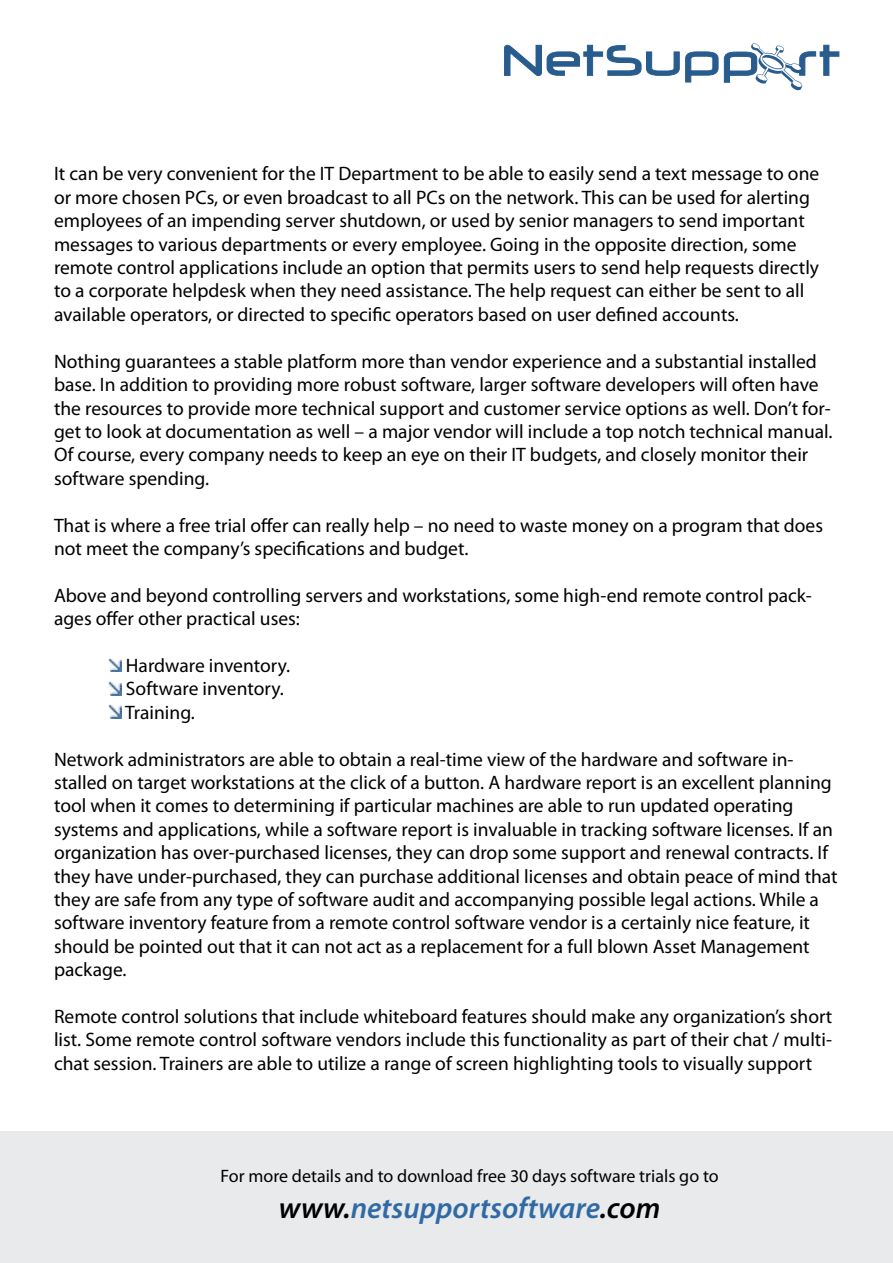
<style>
.page{position:relative;width:893px;height:1263px;background:#fff}
.page>*{position:absolute;margin:0;border:0;box-sizing:border-box;transform-origin:0 0}
.t1{font:italic 600 30px "Myriad Pro";color:#306aa5}
.t2{font:19.5px/23.4px "Myriad Pro";color:#000}
.t3{font:18px "Myriad Pro";color:#000}
.s1{color:#000}
</style>
<div class="page">
<div style="left:0;top:1131px;width:893px;height:132px;background:#e9eaeb"></div>
<img style="left:108px;top:658px;width:13px;height:14px">
<img style="left:108px;top:681px;width:13px;height:14px">
<img style="left:108px;top:705px;width:13px;height:14px">
<svg style="left:685px;top:52px;width:33px;height:30px"></svg>
<svg style="left:504px;top:45px;width:175px;height:31px"></svg>
<svg style="left:724px;top:43px;width:115px;height:47px"></svg>
<p class="t2" style="left:54px;top:162px;width:767px">It can be very convenient for the IT Department to be able to easily send a text message to one or more chosen PCs, or even broadcast to all PCs on the network. This can be used for alerting employees of an impending server shutdown, or used by senior managers to send important messages to various departments or every employee. Going in the opposite direction, some remote control applications include an option that permits users to send help requests directly to a corporate helpdesk when they need assistance. The help request can either be sent to all available operators, or directed to specific operators based on user defined accounts.</p>
<p class="t2" style="left:54px;top:349px;width:780px">Nothing guarantees a stable platform more than vendor experience and a substantial installed base. In addition to providing more robust software, larger software developers will often have the resources to provide more technical support and customer service options as well. Don’t for&shy;get to look at documentation as well – a major vendor will include a top notch technical manual.<br>Of course, every company needs to keep an eye on their IT budgets, and closely monitor their software spending.</p>
<p class="t2" style="left:54px;top:513px;width:771px">That is where a free trial offer can really help – no need to waste money on a program that does not meet the company’s specifications and budget.</p>
<p class="t2" style="left:54px;top:583px;width:759px">Above and beyond controlling servers and workstations, some high-end remote control pack&shy;ages offer other practical uses:</p>
<p class="t2" style="left:126px;top:653px;width:166px">Hardware inventory.</p>
<p class="t2" style="left:126px;top:677px;width:159px">Software inventory.</p>
<p class="t2" style="left:125px;top:700px;width:71px">Training.</p>
<p class="t2" style="left:54px;top:747px;width:785px">Network administrators are able to obtain a real-time view of the hardware and software in&shy;stalled on target workstations at the click of a button. A hardware report is an excellent planning tool when it comes to determining if particular machines are able to run updated operating systems and applications, while a software report is invaluable in tracking software licenses. If an organization has over-purchased licenses, they can drop some support and renewal contracts. If they have under-purchased, they can purchase additional licenses and obtain peace of mind that they are safe from any type of software audit and accompanying possible legal actions. While a software inventory feature from a remote control software vendor is a certainly nice feature, it should be pointed out that it can not act as a replacement for a full blown Asset Management package.</p>
<p class="t2" style="left:54px;top:1004px;width:780px;text-align:justify">Remote control solutions that include whiteboard features should make any organization’s short list. Some remote control software vendors include this functionality as part of their chat / multi&shy;chat session. Trainers are able to utilize a range of screen highlighting tools to visually support</p>
<p class="t3" style="left:221px;top:1165px;width:500px">For more details and to download free 30 days software trials go to</p>
<p class="t1" style="left:279px;top:1189px;width:383px"><span class="s1">www.</span>netsupportsoftware<span class="s1">.com</span></p>
</div>
